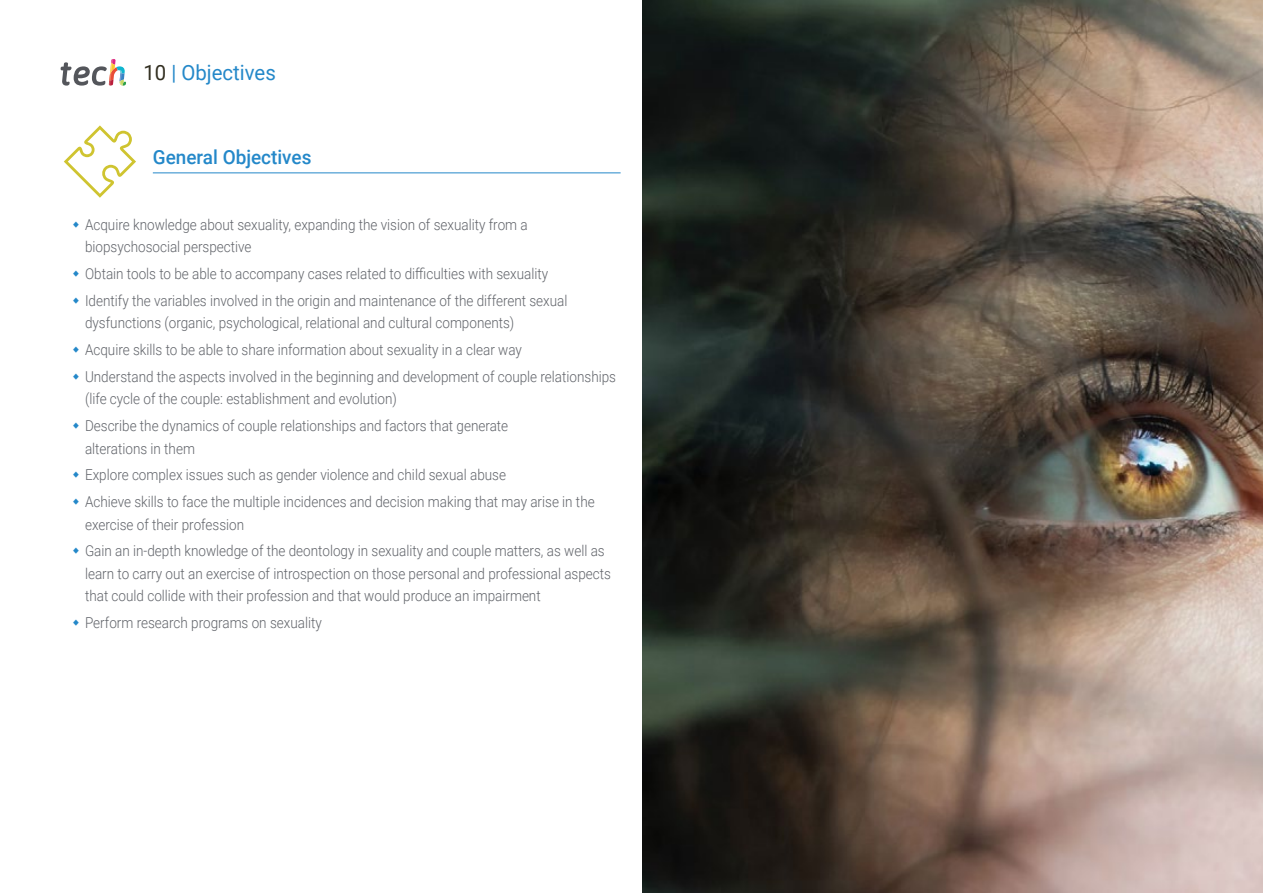
<style>
.page{position:relative;width:1263px;height:893px;background:#fff}
.page>*{position:absolute;margin:0;border:0;box-sizing:border-box;transform-origin:0 0}
.t1{font:21px "Roboto";color:#2488c9}
.t2{font:500 19.5px "Roboto";color:#2488c9}
.t3{font:300 15px/26.7px "Roboto";color:#61646a;scale:.9 1}
.s1{color:#312e20}
</style>
<div class="page">
<hr style="left:153px;top:172px;width:468px;height:1px;background:#2488c9">
<svg style="left:64px;top:125px;width:72px;height:73px"></svg>
<img style="left:642px;top:0;width:621px;height:893px">
<svg style="left:61px;top:59px;width:65px;height:27px"></svg>
<h1 class="t1" style="left:144px;top:57px;width:134px"><span class="s1">10</span> | Objectives</h1>
<h2 class="t2" style="left:153px;top:144px;width:160px">General Objectives</h2>
<p class="t3" style="left:85px;top:213px;width:493px;line-height:22.5px">Acquire knowledge about sexuality, expanding the vision of sexuality from a biopsychosocial perspective</p>
<p class="t3" style="left:85px;top:260px;width:538px">Obtain tools to be able to accompany cases related to difficulties with sexuality<br>Identify the variables involved in the origin and maintenance of the different sexual</p>
<p class="t3" style="left:85px;top:309px;width:591px">dysfunctions (organic, psychological, relational and cultural components)<br>Acquire skills to be able to share information about sexuality in a clear way<br>Understand the aspects involved in the beginning and development of couple relationships</p>
<p class="t3" style="left:85px;top:385px;width:472px">(life cycle of the couple: establishment and evolution)<br>Describe the dynamics of couple relationships and factors that generate</p>
<p class="t3" style="left:85px;top:434px;width:568px">alterations in them<br>Explore complex issues such as gender violence and child sexual abuse<br>Achieve skills to face the multiple incidences and decision making that may arise in the</p>
<p class="t3" style="left:85px;top:510px;width:579px">exercise of their profession<br>Gain an in-depth knowledge of the deontology in sexuality and couple matters, as well as</p>
<p class="t3" style="left:85px;top:562px;width:586px;line-height:22.5px">learn to carry out an exercise of introspection on those personal and professional aspects that could collide with their profession and that would produce an impairment</p>
<p class="t3" style="left:85px;top:609px;width:265px">Perform research programs on sexuality</p>
</div>
